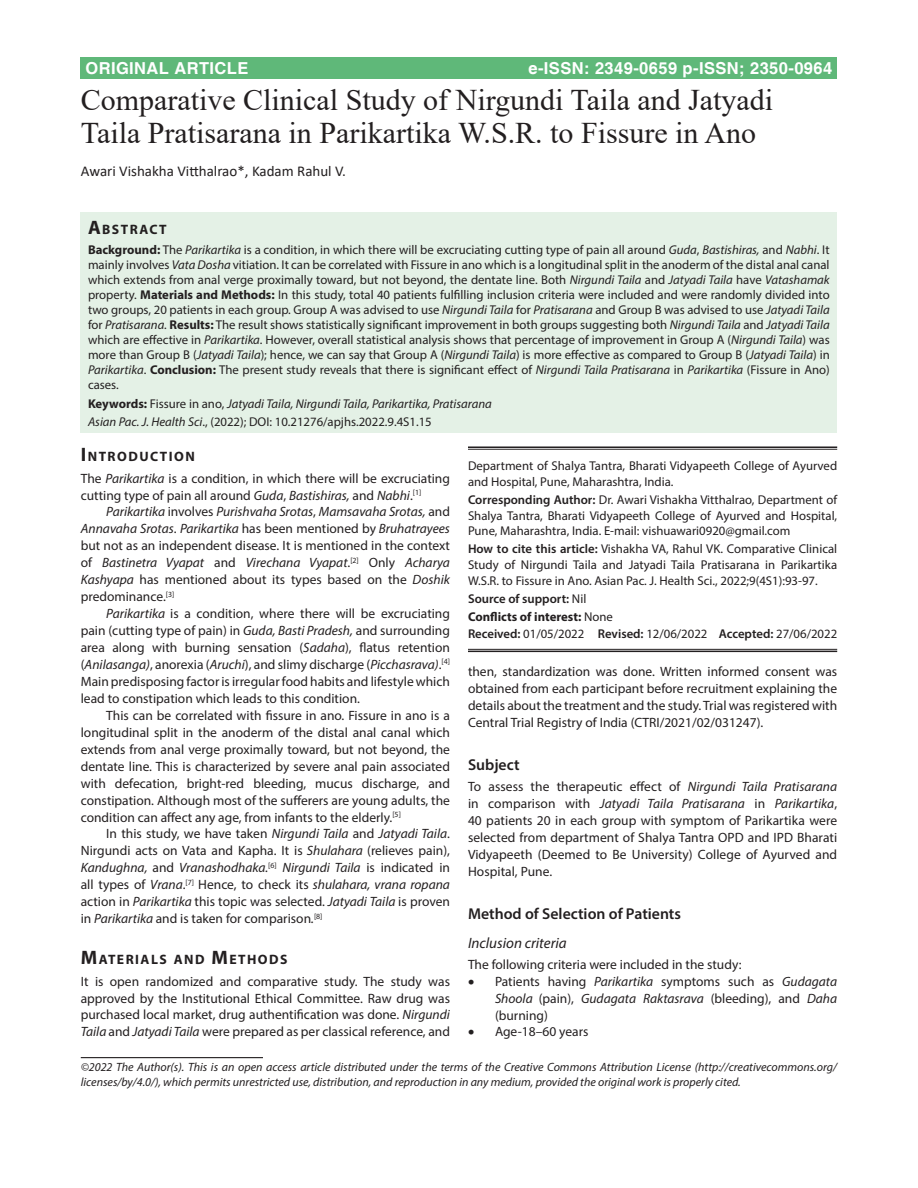
<style>
.page{position:relative;width:918px;height:1188px;background:#fff}
.page>*{position:absolute;margin:0;border:0;box-sizing:border-box;transform-origin:0 0}
.AT{font:30px/33px "Times New Roman";color:#231f20}
.AH{font:700 16.5px "Helvetica";letter-spacing:.025em;color:#fff}
.t1{font:600 15.75px "Myriad Pro";color:#231f20}
.AU{font:15px "Calibri";color:#231f20}
.t2{font:italic 15px "Myriad Pro";color:#231f20}
.ABSH{font:700 13.65px "Myriad Pro";letter-spacing:.105em;color:#231f20}
.TX{font:13.5px/17px "Myriad Pro";color:#231f20;text-align:justify}
.TXFL{font:13.5px/16.8px "Myriad Pro";color:#231f20;text-align:justify}
.L{font:13.5px/16.8px "Myriad Pro";color:#231f20;text-align:justify}
.ABS{font:12.75px/15px "Myriad Pro";color:#231f20;text-align:justify}
.HTC{font:12.75px/15.8px "Myriad Pro";color:#231f20;text-align:justify}
.ADD{font:12.75px/15.8px "Myriad Pro";color:#231f20;text-align:justify}
.AFF{font:12.75px/15.8px "Myriad Pro";color:#231f20}
.KWD{font:italic 12.75px "Myriad Pro";color:#231f20}
.KWD-2{font:12.75px "Myriad Pro";color:#231f20}
.HIS{font:12.75px "Myriad Pro";color:#231f20}
.HTC-2{font:700 12.75px "Myriad Pro";color:#231f20}
.HTC-3{font:600 12.75px "Myriad Pro";color:#231f20}
.CR{font:italic 12px/15px "Myriad Pro";color:#231f20}
.s1{font-size:19.5px}
.s2{font-weight:700}
.s3{font-style:italic}
.s4{font-weight:700;font-style:normal}
.s5{font-style:normal}
.s6{font-weight:600}
.s7{font-weight:400}
</style>
<div class="page">
<div style="left:81px;top:57px;width:756px;height:22px;background:#5fb879"></div>
<div style="left:81px;top:212px;width:756px;height:221px;background:#e4f1e6"></div>
<hr style="left:81px;top:1057px;width:182px;height:1px;background:#231f20">
<hr style="left:468px;top:446px;width:369px;height:2px;background:#231f20">
<hr style="left:468px;top:449px;width:369px;height:1px;background:#231f20">
<hr style="left:468px;top:649px;width:369px;height:1px;background:#231f20">
<hr style="left:468px;top:651px;width:369px;height:1px;background:#231f20">
<p class="AH" style="left:85px;top:58px;width:164px">ORIGINAL ARTICLE</p>
<p class="AH" style="left:528px;top:58px;width:305px">e-ISSN: 2349-0659 p-ISSN; 2350-0964</p>
<p class="AT" style="left:81px;top:83px;width:694px">Comparative Clinical Study of Nirgundi Taila and Jatyadi<br>Taila Pratisarana in Parikartika W.S.R. to Fissure in Ano</p>
<p class="AU" style="left:81px;top:161px;width:267px">Awari Vishakha Vitthalrao*, Kadam Rahul V.</p>
<p class="ABSH" style="left:88px;top:220px;width:80px"><span class="s1">A</span>BSTRACT</p>
<p class="ABS" style="left:88px;top:242px;width:743px"><span class="s2">Background:</span> The <span class="s3">Parikartika</span> is a condition, in which there will be excruciating cutting type of pain all around <span class="s3">Guda</span>, <span class="s3">Bastishiras,</span> and <span class="s3">Nabhi</span>. It mainly involves <span class="s3">Vata Dosha</span> vitiation. It can be correlated with Fissure in ano which is a longitudinal split in the anoderm of the distal anal canal which extends from anal verge proximally toward, but not beyond, the dentate line. Both <span class="s3">Nirgundi Taila</span> and <span class="s3">Jatyadi Taila</span> have <span class="s3">Vatashamak </span>property. <span class="s2">Materials and Methods:</span> In this study, total 40 patients fulfilling inclusion criteria were included and were randomly divided into two groups, 20 patients in each group. Group A was advised to use <span class="s3">Nirgundi Taila</span> for <span class="s3">Pratisarana</span> and Group B was advised to use <span class="s3">Jatyadi Taila </span>for <span class="s3">Pratisarana.</span> <span class="s2">Results:</span> The result shows statistically significant improvement in both groups suggesting both <span class="s3">Nirgundi Taila</span> and <span class="s3">Jatyadi Taila </span>which are effective in <span class="s3">Parikartika</span>. However, overall statistical analysis shows that percentage of improvement in Group A (<span class="s3">Nirgundi Taila</span>) was more than Group B (<span class="s3">Jatyadi Taila</span>); hence, we can say that Group A (<span class="s3">Nirgundi Taila</span>) is more effective as compared to Group B (<span class="s3">Jatyadi Taila</span>) in <span class="s3">Parikartika</span>. <span class="s2">Conclusion:</span> The present study reveals that there is significant effect of <span class="s3">Nirgundi Taila Pratisarana</span> in <span class="s3">Parikartika</span> (Fissure in Ano) cases.</p>
<p class="KWD" style="left:88px;top:396px;width:405px"><span class="s4">Keywords:</span> <span class="s5">Fissure in ano,</span> Jatyadi Taila, Nirgundi Taila, Parikartika, Pratisarana</p>
<p class="KWD-2" style="left:88px;top:414px;width:345px"><span class="s3">Asian Pac. J. Health Sci</span>., (2022); DOI: 10.21276/apjhs.2022.9.4S1.15</p>
<h1 class="ABSH" style="left:81px;top:448px;width:116px"><span class="s1">I</span>NTRODUCTION</h1>
<p class="TXFL" style="left:81px;top:469px;width:371px">The <span class="s3">Parikartika</span> is a condition, in which there will be excruciating cutting type of pain all around <span class="s3">Guda</span>, <span class="s3">Bastishiras,</span> and <span class="s3">Nabhi</span>.<sup>[1]</sup></p>
<p class="TX" style="left:81px;top:503px;width:371px;text-indent:26px"><span class="s3">Parikartika</span> involves <span class="s3">Purishvaha Srotas</span>, <span class="s3">Mamsavaha Srotas,</span> and <span class="s3">Annavaha Srotas</span>. <span class="s3">Parikartika</span> has been mentioned by <span class="s3">Bruhatrayees </span>but not as an independent disease. It is mentioned in the context of <span class="s3">Bastinetra Vyapat</span> and <span class="s3">Virechana Vyapat</span>.<sup>[2]</sup> Only <span class="s3">Acharya Kashyapa</span> has mentioned about its types based on the <span class="s3">Doshik </span>predominance.<sup>[3]</sup></p>
<p class="TX" style="left:81px;top:605px;width:371px;text-indent:26px"><span class="s3">Parikartika</span> is a condition, where there will be excruciating pain (cutting type of pain) in <span class="s3">Guda, Basti Pradesh,</span> and surrounding area along with burning sensation (<span class="s3">Sadaha</span>), flatus retention (<span class="s3">Anilasanga)</span>, anorexia (<span class="s3">Aruchi</span>), and slimy discharge (<span class="s3">Picchasrava)</span>.<sup>[4] </sup>Main predisposing factor is irregular food habits and lifestyle which lead to constipation which leads to this condition.</p>
<p class="TX" style="left:81px;top:707px;width:371px;text-indent:26px">This can be correlated with fissure in ano. Fissure in ano is a longitudinal split in the anoderm of the distal anal canal which extends from anal verge proximally toward, but not beyond, the dentate line. This is characterized by severe anal pain associated with defecation, bright-red bleeding, mucus discharge, and constipation. Although most of the sufferers are young adults, the condition can affect any age, from infants to the elderly.<sup>[5]</sup></p>
<p class="TX" style="left:81px;top:825px;width:371px;text-indent:26px">In this study, we have taken <span class="s3">Nirgundi Taila</span> and <span class="s3">Jatyadi Taila</span>.<br>Nirgundi acts on Vata and Kapha. It is <span class="s3">Shulahara</span> (relieves pain), <span class="s3">Kandughna,</span> and <span class="s3">Vranashodhaka.</span><sup>[6]</sup> <span class="s3">Nirgundi Taila</span> is indicated in all types of <span class="s3">Vrana</span>.<sup>[7]</sup> Hence, to check its <span class="s3">shulahara, vrana ropana </span>action in <span class="s3">Parikartika</span> this topic was selected. <span class="s3">Jatyadi Taila</span> is proven in <span class="s3">Parikartika</span> and is taken for comparison<span class="s3">.</span><sup>[8]</sup></p>
<h1 class="ABSH" style="left:81px;top:951px;width:208px"><span class="s1">M</span>ATERIALS AND <span class="s1">M</span>ETHODS</h1>
<p class="TXFL" style="left:81px;top:972px;width:371px">It is open randomized and comparative study. The study was approved by the Institutional Ethical Committee. Raw drug was purchased local market, drug authentification was done. <span class="s3">Nirgundi Taila</span> and <span class="s3">Jatyadi Taila</span> were prepared as per classical reference, and</p>
<p class="AFF" style="left:468px;top:458px;width:371px">Department of Shalya Tantra, Bharati Vidyapeeth College of Ayurved and Hospital, Pune, Maharashtra, India.</p>
<p class="ADD" style="left:468px;top:492px;width:371px"><span class="s6">Corresponding Author:</span> Dr. Awari Vishakha Vitthalrao, Department of Shalya Tantra, Bharati Vidyapeeth College of Ayurved and Hospital, Pune, Maharashtra, India. E-mail: vishuawari0920@gmail.com</p>
<p class="HTC" style="left:468px;top:541px;width:371px"><span class="s6">How to cite this article:</span> Vishakha VA, Rahul VK. Comparative Clinical Study of Nirgundi Taila and Jatyadi Taila Pratisarana in Parikartika W.S.R. to Fissure in Ano. Asian Pac. J. Health Sci., 2022;9(4S1):93-97.</p>
<p class="HTC-3" style="left:468px;top:590px;width:120px">Source of support: <span class="s7">Nil</span></p>
<p class="HTC-2" style="left:468px;top:608px;width:146px">Conflicts of interest: <span class="s7">None</span></p>
<p class="HIS" style="left:468px;top:626px;width:371px"><span class="s6">Received:</span> 01/05/2022 <span class="s6">Revised:</span> 12/06/2022 <span class="s6">Accepted:</span> 27/06/2022</p>
<p class="TXFL" style="left:468px;top:663px;width:371px">then, standardization was done. Written informed consent was obtained from each participant before recruitment explaining the details about the treatment and the study. Trial was registered with Central Trial Registry of India (CTRI/2021/02/031247).</p>
<h2 class="t1" style="left:468px;top:755px;width:53px">Subject</h2>
<p class="TXFL" style="left:468px;top:778px;width:371px">To assess the therapeutic effect of <span class="s3">Nirgundi Taila Pratisarana </span>in comparison with <span class="s3">Jatyadi Taila Pratisarana</span> in <span class="s3">Parikartika</span>, 40 patients 20 in each group with symptom of Parikartika were selected from department of Shalya Tantra OPD and IPD Bharati Vidyapeeth (Deemed to Be University) College of Ayurved and Hospital, Pune.</p>
<h2 class="t1" style="left:468px;top:904px;width:215px">Method of Selection of Patients</h2>
<h3 class="t2" style="left:468px;top:934px;width:100px">Inclusion criteria</h3>
<p class="TXFL" style="left:468px;top:956px;width:275px">The following criteria were included in the study:</p>
<p class="L" style="left:495px;top:973px;width:344px;text-indent:-27px">• Patients having <span class="s3">Parikartika</span> symptoms such as <span class="s3">Gudagata Shoola</span> (pain), <span class="s3">Gudagata Raktasrava</span> (bleeding), and <span class="s3">Daha </span>(burning)</p>
<p class="L" style="left:468px;top:1023px;width:122px">• Age-18–60 years</p>
<p class="CR" style="left:81px;top:1059px;width:758px">©2022 The Author(s). This is an open access article distributed under the terms of the Creative Commons Attribution License (http://creativecommons.org/ licenses/by/4.0/), which permits unrestricted use, distribution, and reproduction in any medium, provided the original work is properly cited.</p>
</div>
